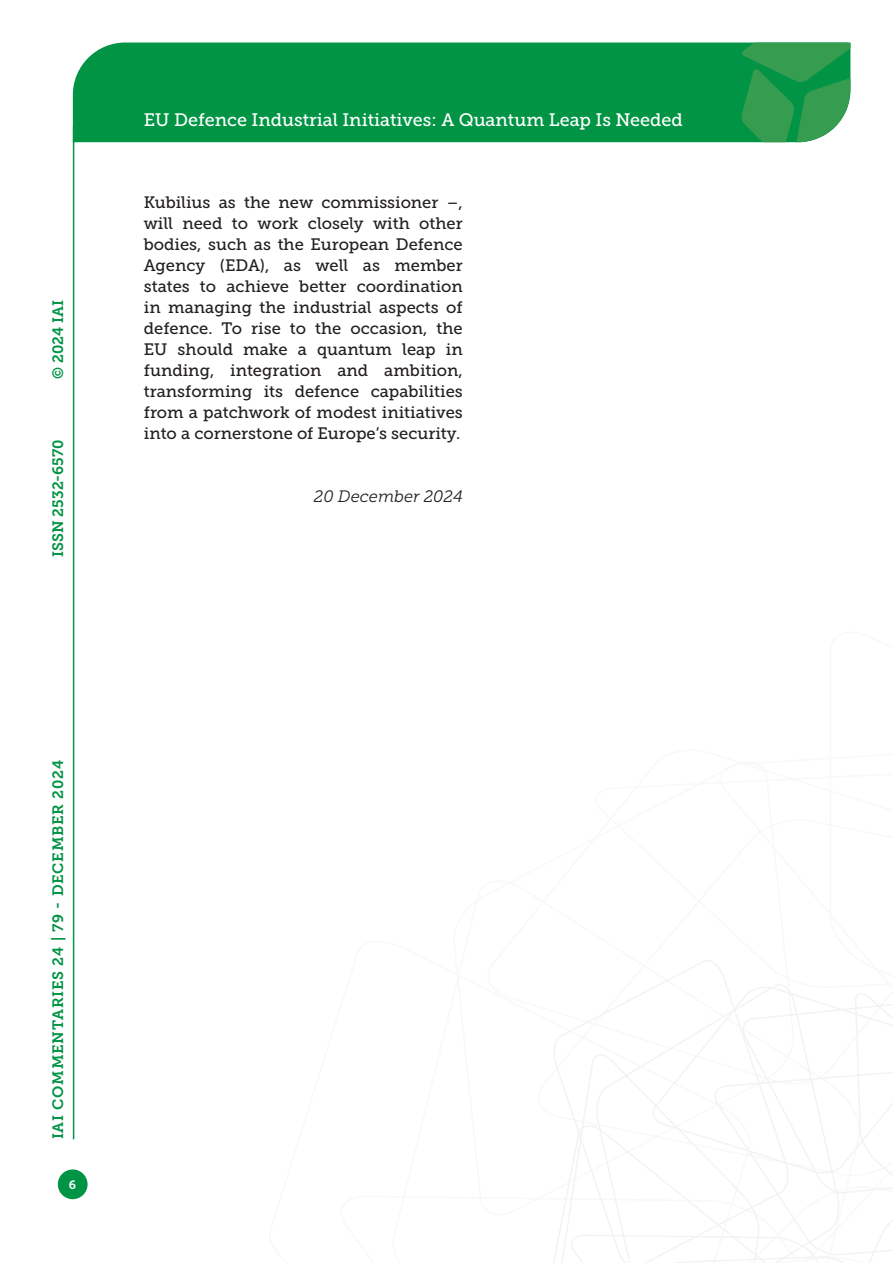
<style>
.page{position:relative;width:893px;height:1263px;background:#fff}
.page>*{position:absolute;margin:0;border:0;box-sizing:border-box;transform-origin:0 0}
.t1{font:18px "Museo Slab 500";color:#fff}
.t2{font:16.5px/21px "Museo Slab 500";color:#231f20;text-align:justify}
.Testo{font:italic 16.5px "Museo Slab 300";color:#231f20}
.t3{font:15px "Museo Slab 700";letter-spacing:.05em;color:#009444}
.t4{font:15px "Museo Slab 700";color:#009444}
.t5{font:12px "Museo Slab 700";color:#fff}
</style>
<div class="page">
<svg style="left:553px;top:960px;width:340px;height:303px"></svg>
<div style="left:73px;top:43px;width:668px;height:99px;background:#009444"></div>
<svg style="left:741px;top:43px;width:109px;height:99px;background:#319e55"></svg>
<div style="left:58px;top:1169px;width:30px;height:30px;background:#009444;border-radius:50%"></div>
<hr style="left:73px;top:126px;width:1px;height:1013px;background:#009444">
<p class="t3" style="left:50px;top:379px;width:80px;rotate:-90deg">© 2024 IAI</p>
<p class="t4" style="left:50px;top:557px;width:119px;rotate:-90deg">ISSN 2532-6570</p>
<p class="t1" style="left:144px;top:110px;width:540px">EU Defence Industrial Initiatives: A Quantum Leap Is Needed</p>
<p class="t2" style="left:144px;top:192px;width:320px">Kubilius as the new commissioner –, will need to work closely with other bodies, such as the European Defence Agency (EDA), as well as member states to achieve better coordination in managing the industrial aspects of defence. To rise to the occasion, the EU should make a quantum leap in funding, integration and ambition, transforming its defence capabilities from a patchwork of modest initiatives into a cornerstone of Europe’s security.</p>
<p class="Testo" style="left:314px;top:487px;width:150px">20 December 2024</p>
<p class="t3" style="left:50px;top:1139px;width:381px;rotate:-90deg">IAI COMMENTARIES 24 | 79 - DECEMBER 2024</p>
<p class="t5" style="left:69px;top:1178px;width:9px">6</p>
</div>
